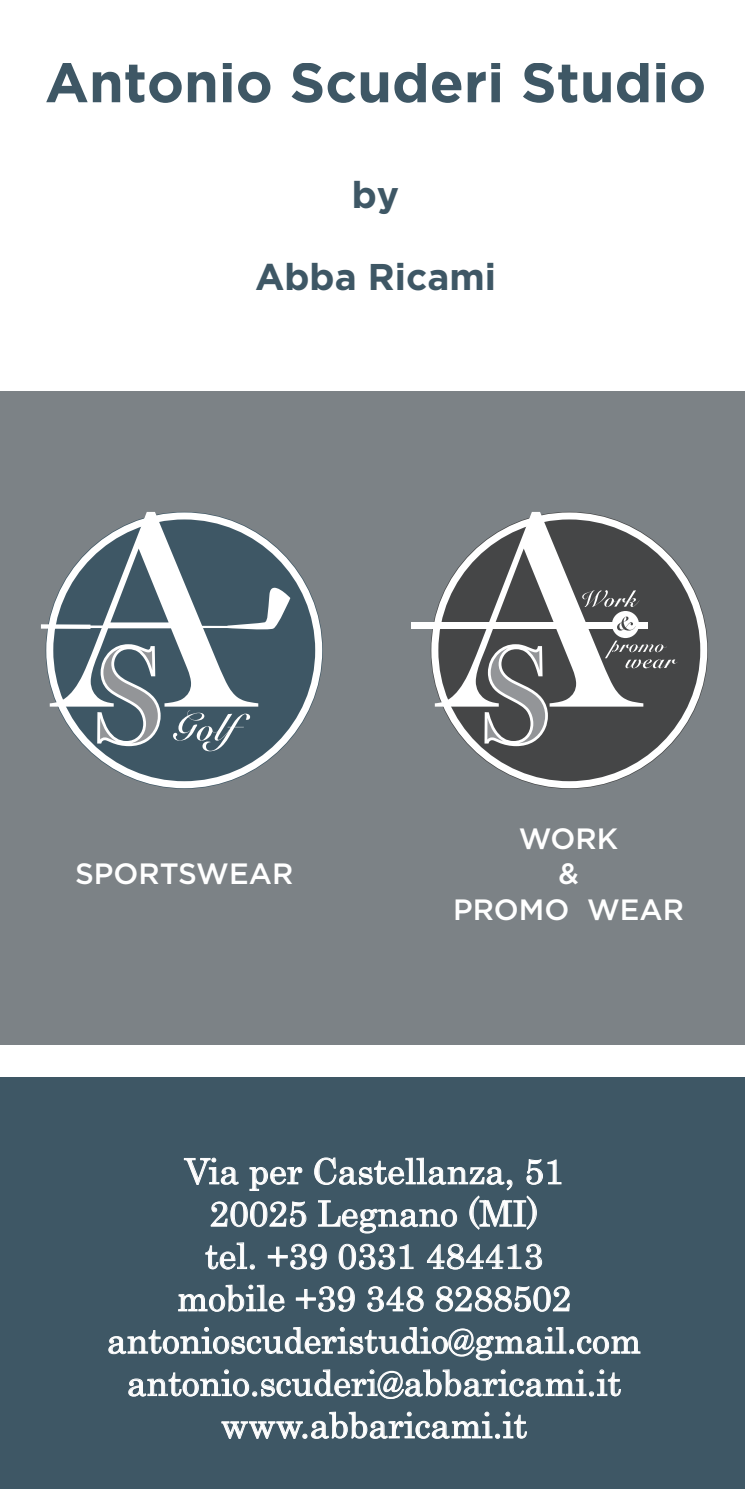
<style>
.page{position:relative;width:745px;height:1489px;background:#fff}
.page>*{position:absolute;margin:0;border:0;box-sizing:border-box;transform-origin:0 0}
.t1{font:700 55.75px "Gotham";color:#3e5765}
.t2{font:700 37.25px "Gotham";color:#3e5765}
.t3{font:35.25px/42.2px "Century";color:#fff;text-align:center}
.t4{font:500 29.25px/35.2px "Gotham";color:#fff;text-align:center}
</style>
<div class="page">
<div style="left:0;top:1077px;width:744px;height:411px;background:#3e5765"></div>
<div style="left:0;top:392px;width:744px;height:653px;background:#7c8286"></div>
<svg style="left:89px;top:561px;width:233px;height:227px"></svg>
<svg style="left:41px;top:512px;width:249px;height:239px;background:#788790"></svg>
<svg style="left:431px;top:563px;width:275px;height:225px"></svg>
<div style="left:411px;top:622px;width:85px;height:7px;background:#fff"></div>
<svg style="left:434px;top:512px;width:243px;height:234px;background:#7c7e7f"></svg>
<h1 class="t1" style="left:45px;top:50px;width:662px">Antonio Scuderi Studio</h1>
<p class="t2" style="left:351px;top:173px;width:49px">by</p>
<p class="t2" style="left:255px;top:256px;width:242px">Abba Ricami</p>
<p class="t4" style="left:75px;top:856px;width:219px">SPORTSWEAR</p>
<p class="t4" style="left:453px;top:820px;width:232px">WORK<br>&amp;<br>PROMO WEAR</p>
<p class="t3" style="left:107px;top:1146px;width:535px">Via per Castellanza, 51<br>20025 Legnano (MI)<br>tel. +39 0331 484413<br>mobile +39 348 8288502 antonioscuderistudio@gmail.com antonio.scuderi@abbaricami.it www.abbaricami.it</p>
</div>
